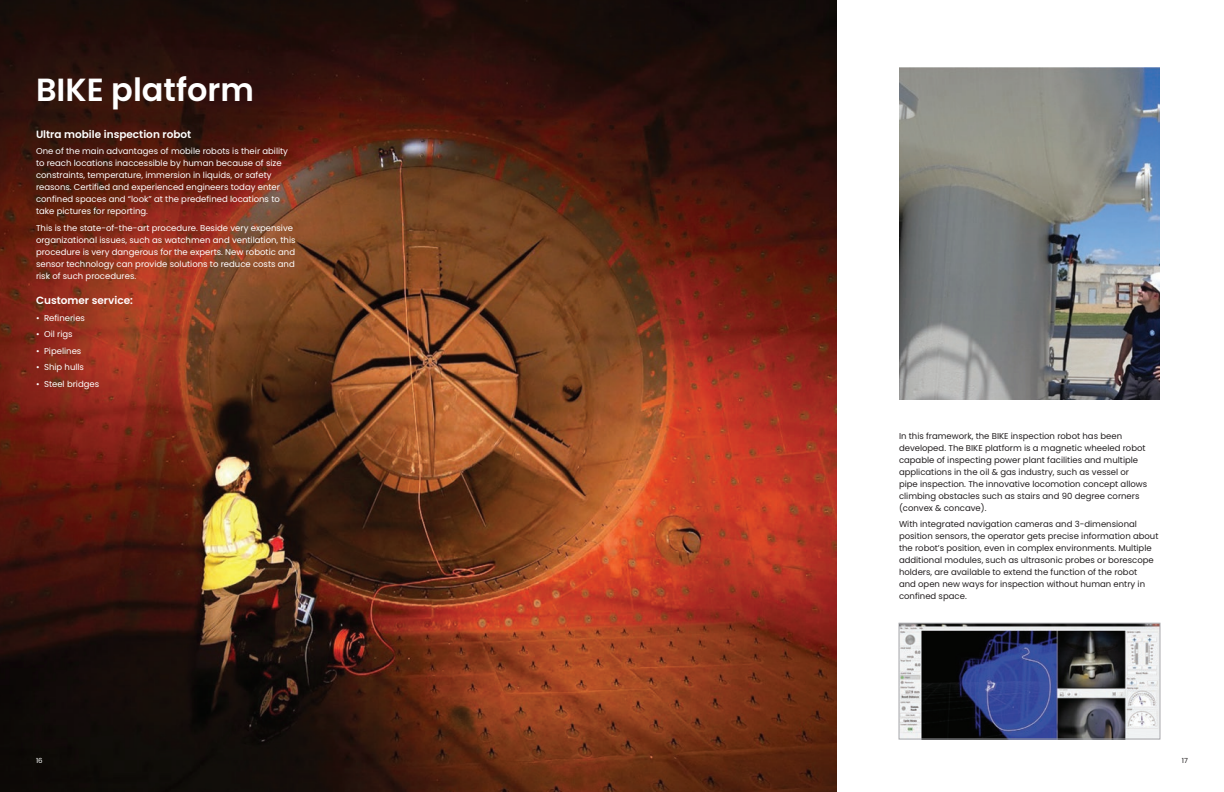
<style>
.page{position:relative;width:1224px;height:792px;background:#fff}
.page>*{position:absolute;margin:0;border:0;box-sizing:border-box;transform-origin:0 0}
._44pt-headline{font:600 32px "Poppins";color:#fff}
._15pt-body_subhead{font:600 10.5px "Poppins";color:#fff}
._15pt-body_subhead-2{font:8.5px/12px "Poppins";color:#231f20}
._15pt-body_subhead-3{font:8.5px/12px "Poppins";color:#fff}
.t1{font:7px "Poppins";color:#fff}
.t2{font:7px "Poppins";color:#231f20}
</style>
<div class="page">
<img style="left:0;top:0;width:836px;height:792px">
<img style="left:899px;top:68px;width:261px;height:332px">
<img style="left:901px;top:625px;width:257px;height:112px">
<div style="left:899px;top:623px;width:261px;height:116px;border:1px solid #a8a9ad"></div>
<p class="_44pt-headline" style="left:36px;top:71px;width:219px">BIKE platform</p>
<p class="_15pt-body_subhead" style="left:36px;top:128px;width:157px">Ultra mobile inspection robot</p>
<p class="_15pt-body_subhead-3" style="left:36px;top:145px;width:254px">One of the main advantages of mobile robots is their ability to reach locations inaccessible by human because of size constraints, temperature, immersion in liquids, or safety reasons. Certified and experienced engineers today enter confined spaces and “look” at the predefined locations to take pictures for reporting.</p>
<p class="_15pt-body_subhead-3" style="left:36px;top:222px;width:261px">This is the state-of-the-art procedure. Beside very expensive organizational issues, such as watchmen and ventilation, this procedure is very dangerous for the experts. New robotic and sensor technology can provide solutions to reduce costs and risk of such procedures.</p>
<p class="_15pt-body_subhead" style="left:36px;top:294px;width:98px">Customer service:</p>
<p class="_15pt-body_subhead-3" style="left:36px;top:312px;width:51px">• Refineries</p>
<p class="_15pt-body_subhead-3" style="left:36px;top:328px;width:38px">• Oil rigs</p>
<p class="_15pt-body_subhead-3" style="left:36px;top:345px;width:47px">• Pipelines</p>
<p class="_15pt-body_subhead-3" style="left:36px;top:361px;width:50px">• Ship hulls</p>
<p class="_15pt-body_subhead-3" style="left:36px;top:378px;width:65px">• Steel bridges</p>
<p class="_15pt-body_subhead-2" style="left:899px;top:430px;width:250px">In this framework, the BIKE inspection robot has been developed. The BIKE platform is a magnetic wheeled robot capable of inspecting power plant facilities and multiple applications in the oil &amp; gas industry, such as vessel or pipe inspection. The innovative locomotion concept allows climbing obstacles such as stairs and 90 degree corners (convex &amp; concave).</p>
<p class="_15pt-body_subhead-2" style="left:899px;top:518px;width:261px">With integrated navigation cameras and 3-dimensional position sensors, the operator gets precise information about the robot’s position, even in complex environments. Multiple additional modules, such as ultrasonic probes or borescope holders, are available to extend the function of the robot<br>and open new ways for inspection without human entry in confined space.</p>
<p class="t1" style="left:36px;top:757px;width:8px">16</p>
<p class="t2" style="left:1182px;top:757px;width:8px">17</p>
</div>
